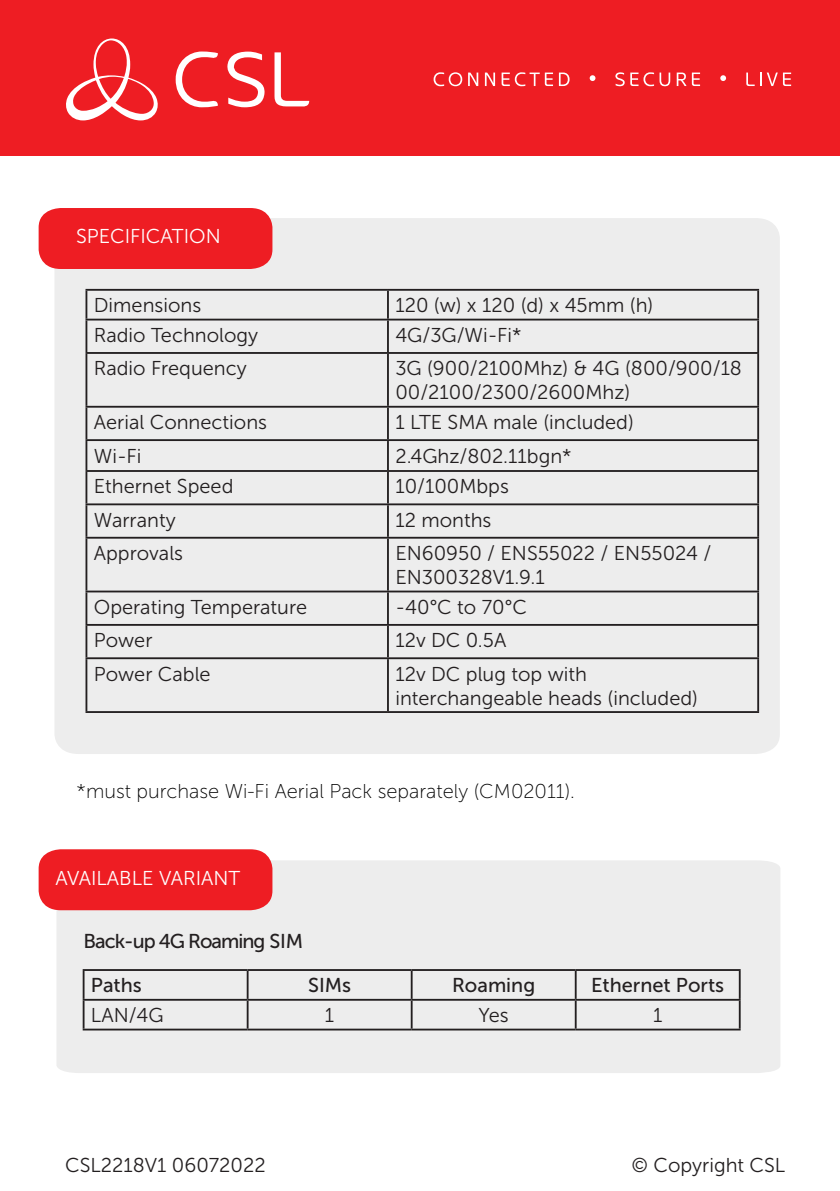
<style>
.page{position:relative;width:840px;height:1191px;background:#fff}
.page>*{position:absolute;margin:0;border:0;box-sizing:border-box;transform-origin:0 0}
.t1{font:20px/24px "Museo Sans 300";color:#231f20}
.t2{font:20px "Museo Sans 100";color:#000001}
.t3{font:20px "Museo Sans 500";color:#231f20}
.t4{font:20px "Museo Sans 300";color:#fff}
.t5{font:20px "Museo Sans 500";letter-spacing:-.05em;color:#231f20}
</style>
<div class="page">
<div style="left:55px;top:218px;width:724px;height:536px;background:#ededed"></div>
<div style="left:57px;top:860px;width:723px;height:213px;background:#ededed"></div>
<div style="left:39px;top:208px;width:233px;height:61px;background:#ee1d23"></div>
<div style="left:39px;top:849px;width:233px;height:61px;background:#ee1d23"></div>
<hr style="left:85px;top:289px;width:303px;height:2px;background:#231f20">
<hr style="left:85px;top:291px;width:2px;height:28px;background:#231f20">
<hr style="left:388px;top:289px;width:370px;height:2px;background:#231f20">
<svg style="left:387px;top:291px;width:1px;height:28px"></svg>
<hr style="left:756px;top:291px;width:2px;height:28px;background:#231f20">
<hr style="left:85px;top:319px;width:303px;height:1px;background:#231f20">
<hr style="left:85px;top:320px;width:2px;height:32px;background:#231f20">
<hr style="left:388px;top:319px;width:370px;height:1px;background:#231f20">
<hr style="left:387px;top:320px;width:1px;height:32px;background:#231f20">
<hr style="left:756px;top:320px;width:2px;height:32px;background:#231f20">
<hr style="left:85px;top:352px;width:303px;height:2px;background:#231f20">
<hr style="left:85px;top:354px;width:2px;height:52px;background:#231f20">
<hr style="left:388px;top:352px;width:370px;height:2px;background:#231f20">
<hr style="left:387px;top:354px;width:1px;height:52px;background:#231f20">
<hr style="left:756px;top:354px;width:2px;height:52px;background:#231f20">
<hr style="left:85px;top:406px;width:303px;height:2px;background:#231f20">
<hr style="left:85px;top:408px;width:2px;height:31px;background:#231f20">
<hr style="left:388px;top:406px;width:370px;height:2px;background:#231f20">
<hr style="left:387px;top:408px;width:1px;height:31px;background:#231f20">
<hr style="left:756px;top:408px;width:2px;height:31px;background:#231f20">
<hr style="left:85px;top:439px;width:303px;height:2px;background:#231f20">
<hr style="left:85px;top:441px;width:2px;height:29px;background:#231f20">
<hr style="left:388px;top:439px;width:370px;height:2px;background:#231f20">
<svg style="left:387px;top:441px;width:1px;height:29px"></svg>
<hr style="left:756px;top:441px;width:2px;height:29px;background:#231f20">
<hr style="left:85px;top:470px;width:303px;height:2px;background:#231f20">
<hr style="left:85px;top:472px;width:2px;height:31px;background:#231f20">
<hr style="left:388px;top:470px;width:370px;height:2px;background:#231f20">
<hr style="left:387px;top:472px;width:1px;height:31px;background:#231f20">
<hr style="left:756px;top:472px;width:2px;height:31px;background:#231f20">
<hr style="left:85px;top:503px;width:303px;height:2px;background:#231f20">
<hr style="left:85px;top:505px;width:2px;height:32px;background:#231f20">
<hr style="left:388px;top:503px;width:370px;height:2px;background:#231f20">
<hr style="left:387px;top:505px;width:1px;height:32px;background:#231f20">
<hr style="left:756px;top:505px;width:2px;height:32px;background:#231f20">
<hr style="left:85px;top:537px;width:303px;height:1px;background:#231f20">
<hr style="left:85px;top:538px;width:2px;height:52px;background:#231f20">
<hr style="left:388px;top:537px;width:370px;height:1px;background:#231f20">
<hr style="left:387px;top:538px;width:1px;height:52px;background:#231f20">
<hr style="left:756px;top:538px;width:2px;height:52px;background:#231f20">
<hr style="left:85px;top:590px;width:303px;height:2px;background:#231f20">
<hr style="left:85px;top:592px;width:2px;height:32px;background:#231f20">
<hr style="left:388px;top:590px;width:370px;height:2px;background:#231f20">
<hr style="left:387px;top:592px;width:1px;height:32px;background:#231f20">
<hr style="left:756px;top:592px;width:2px;height:32px;background:#231f20">
<hr style="left:85px;top:624px;width:303px;height:2px;background:#231f20">
<hr style="left:85px;top:626px;width:2px;height:31px;background:#231f20">
<hr style="left:388px;top:624px;width:370px;height:2px;background:#231f20">
<hr style="left:387px;top:626px;width:1px;height:31px;background:#231f20">
<hr style="left:756px;top:626px;width:2px;height:31px;background:#231f20">
<hr style="left:85px;top:657px;width:303px;height:2px;background:#231f20">
<hr style="left:85px;top:659px;width:2px;height:52px;background:#231f20">
<hr style="left:388px;top:657px;width:370px;height:2px;background:#231f20">
<hr style="left:387px;top:659px;width:1px;height:52px;background:#231f20">
<hr style="left:756px;top:659px;width:2px;height:52px;background:#231f20">
<hr style="left:85px;top:711px;width:303px;height:2px;background:#231f20">
<hr style="left:388px;top:711px;width:370px;height:2px;background:#231f20">
<hr style="left:83px;top:969px;width:164px;height:2px;background:#231f20">
<hr style="left:247px;top:969px;width:164px;height:2px;background:#231f20">
<hr style="left:246px;top:971px;width:2px;height:28px;background:#231f20">
<hr style="left:411px;top:969px;width:164px;height:2px;background:#231f20">
<hr style="left:410px;top:971px;width:2px;height:28px;background:#231f20">
<hr style="left:575px;top:969px;width:165px;height:2px;background:#231f20">
<hr style="left:574px;top:971px;width:2px;height:28px;background:#231f20">
<hr style="left:738px;top:971px;width:2px;height:28px;background:#231f20">
<hr style="left:83px;top:999px;width:164px;height:1px;background:#231f20">
<svg style="left:83px;top:971px;width:1px;height:57px"></svg>
<hr style="left:247px;top:999px;width:164px;height:1px;background:#231f20">
<hr style="left:246px;top:1000px;width:2px;height:28px;background:#231f20">
<hr style="left:411px;top:999px;width:164px;height:1px;background:#231f20">
<hr style="left:410px;top:1000px;width:2px;height:28px;background:#231f20">
<hr style="left:575px;top:999px;width:165px;height:1px;background:#231f20">
<hr style="left:574px;top:1000px;width:2px;height:28px;background:#231f20">
<hr style="left:738px;top:1000px;width:2px;height:28px;background:#231f20">
<hr style="left:83px;top:1028px;width:164px;height:2px;background:#231f20">
<hr style="left:247px;top:1028px;width:164px;height:2px;background:#231f20">
<hr style="left:411px;top:1028px;width:164px;height:2px;background:#231f20">
<hr style="left:575px;top:1028px;width:165px;height:2px;background:#231f20">
<div style="left:0;top:0;width:839px;height:156px;background:#ee1d23"></div>
<svg style="left:175px;top:51px;width:43px;height:56px"></svg>
<svg style="left:227px;top:52px;width:38px;height:55px"></svg>
<svg style="left:274px;top:52px;width:35px;height:55px"></svg>
<svg style="left:66px;top:38px;width:92px;height:82px"></svg>
<svg style="left:433px;top:72px;width:29px;height:14px"></svg>
<svg style="left:468px;top:73px;width:10px;height:13px"></svg>
<svg style="left:484px;top:73px;width:11px;height:13px"></svg>
<svg style="left:501px;top:72px;width:51px;height:14px"></svg>
<svg style="left:558px;top:73px;width:11px;height:13px"></svg>
<svg style="left:615px;top:72px;width:9px;height:14px"></svg>
<svg style="left:630px;top:72px;width:23px;height:14px"></svg>
<svg style="left:659px;top:73px;width:11px;height:13px"></svg>
<svg style="left:676px;top:73px;width:23px;height:13px"></svg>
<svg style="left:746px;top:73px;width:44px;height:13px"></svg>
<svg style="left:589px;top:75px;width:6px;height:6px"></svg>
<svg style="left:720px;top:75px;width:5px;height:6px"></svg>
<p class="t4" style="left:76px;top:225px;width:146px">SPECIFICATION</p>
<p class="t1" style="left:94px;top:293px;width:109px">Dimensions</p>
<p class="t1" style="left:395px;top:293px;width:259px">120 (w) x 120 (d) x 45mm (h)</p>
<p class="t1" style="left:94px;top:323px;width:166px">Radio Technology</p>
<p class="t1" style="left:395px;top:323px;width:128px">4G/3G/Wi-Fi*</p>
<p class="t1" style="left:94px;top:356px;width:154px">Radio Frequency</p>
<p class="t1" style="left:395px;top:356px;width:348px">3G (900/2100Mhz) &amp; 4G (800/900/18<br>00/2100/2300/2600Mhz)</p>
<p class="t1" style="left:94px;top:410px;width:175px">Aerial Connections</p>
<p class="t1" style="left:395px;top:410px;width:240px">1 LTE SMA male (included)</p>
<p class="t1" style="left:94px;top:444px;width:49px">Wi-Fi</p>
<p class="t1" style="left:395px;top:444px;width:178px">2.4Ghz/802.11bgn*</p>
<p class="t1" style="left:94px;top:474px;width:141px">Ethernet Speed</p>
<p class="t1" style="left:395px;top:474px;width:115px">10/100Mbps</p>
<p class="t1" style="left:94px;top:508px;width:83px">Warranty</p>
<p class="t1" style="left:395px;top:508px;width:98px">12 months</p>
<p class="t1" style="left:94px;top:541px;width:91px">Approvals</p>
<p class="t1" style="left:395px;top:541px;width:317px">EN60950 / ENS55022 / EN55024 /<br>EN300328V1.9.1</p>
<p class="t1" style="left:94px;top:595px;width:215px">Operating Temperature</p>
<p class="t1" style="left:395px;top:595px;width:133px">-40°C to 70°C</p>
<p class="t1" style="left:94px;top:628px;width:60px">Power</p>
<p class="t1" style="left:395px;top:628px;width:112px">12v DC 0.5A</p>
<p class="t1" style="left:94px;top:662px;width:118px">Power Cable</p>
<p class="t1" style="left:395px;top:662px;width:193px">12v DC plug top with</p>
<p class="t1" style="left:395px;top:686px;width:304px">interchangeable heads (included)</p>
<p class="t2" style="left:77px;top:780px;width:499px">*must purchase Wi-Fi Aerial Pack separately (CM02011).</p>
<p class="t4" style="left:55px;top:867px;width:186px">AVAILABLE VARIANT</p>
<p class="t5" style="left:84px;top:930px;width:221px">Back-up 4G Roaming SIM</p>
<p class="t3" style="left:91px;top:974px;width:52px">Paths</p>
<p class="t3" style="left:308px;top:974px;width:45px">SIMs</p>
<p class="t3" style="left:452px;top:974px;width:85px">Roaming</p>
<p class="t3" style="left:591px;top:974px;width:134px">Ethernet Ports</p>
<p class="t1" style="left:91px;top:1003px;width:74px">LAN/4G</p>
<p class="t1" style="left:325px;top:1003px;width:11px">1</p>
<p class="t1" style="left:478px;top:1003px;width:32px">Yes</p>
<p class="t1" style="left:652px;top:1003px;width:11px">1</p>
<p class="t1" style="left:65px;top:1153px;width:202px">CSL2218V1 06072022</p>
<p class="t1" style="left:631px;top:1153px;width:155px">© Copyright CSL</p>
</div>
